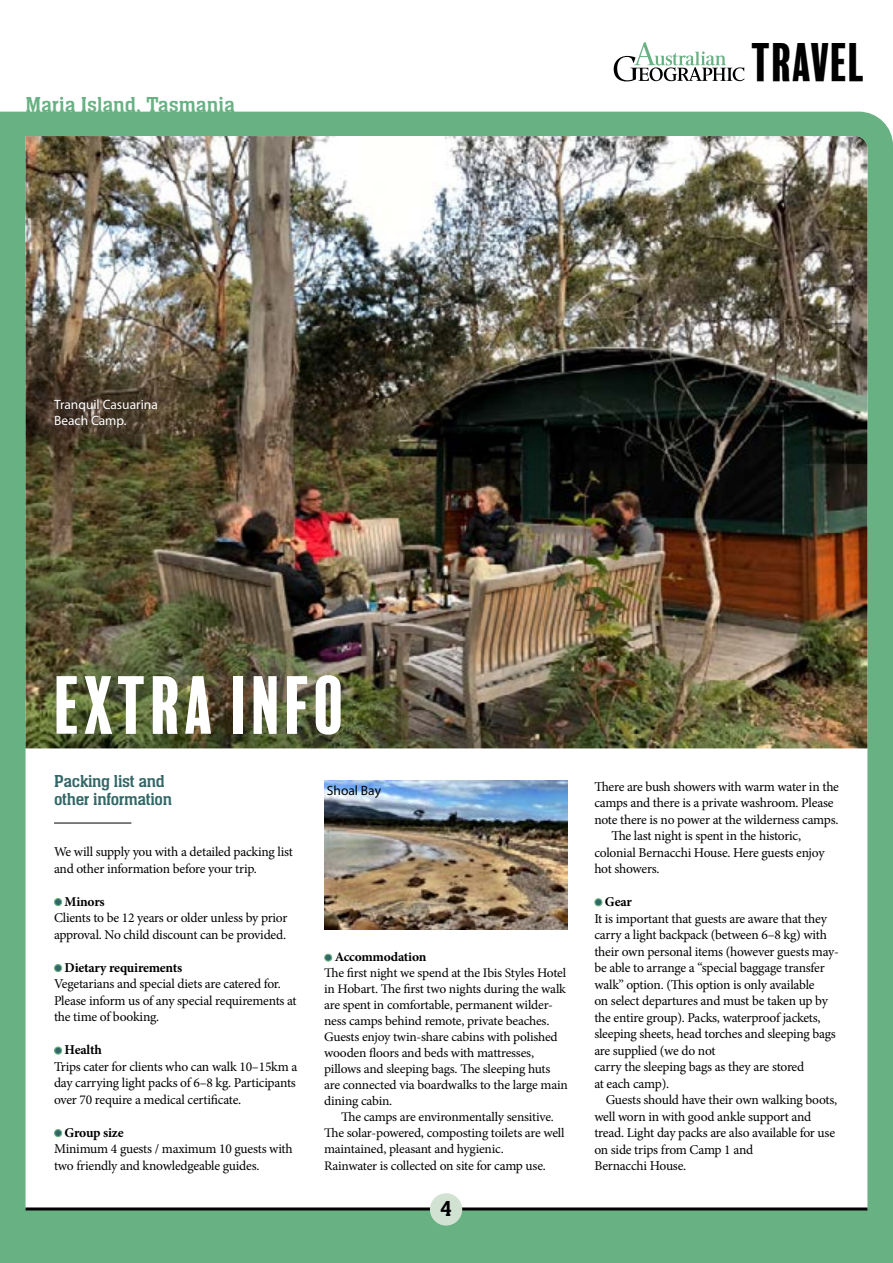
<style>
.page{position:relative;width:893px;height:1263px;background:#fff}
.page>*{position:absolute;margin:0;border:0;box-sizing:border-box;transform-origin:0 0}
.t1{font:75px "Balboa Plus Fill";color:#fff}
.t2{font:49.8px "Balboa Plus Fill";letter-spacing:-.04em;color:#000}
.t3{font:22.5px "Neue Aachen Pro";color:#68b183}
.t4{font:22.5px "Neue Aachen Pro";color:#000}
.t5{font:18px/18px "Neue Aachen Pro";letter-spacing:-.015em;color:#366}
.t6{font:13.5px/16.5px "Minion Pro";letter-spacing:-.015em;color:#000}
.t7{font:700 13.5px "Minion Pro";letter-spacing:-.015em;color:#000}
.t8{font:13.5px/16.2px "Myriad Pro";color:#fff}
.t9{font:13.5px "Myriad Pro";color:#000}
.t10{font:13.05px/16px "Minion Pro";letter-spacing:-.015em;color:#000}
.t11{font:700 13.05px "Minion Pro";letter-spacing:-.015em;color:#000}
.s1{font-size:13.05px}
</style>
<div class="page">
<div style="left:0;top:112px;width:893px;height:1151px;background:#68b183"></div>
<svg style="left:26px;top:748px;width:841px;height:459px"></svg>
<svg style="left:614px;top:42px;width:131px;height:39px"></svg>
<hr style="left:26px;top:1207px;width:841px;height:3px;background:#000">
<div style="left:430px;top:1193px;width:32px;height:32px;background:#d1e2d3;border-radius:50%"></div>
<hr style="left:54px;top:823px;width:77px;height:1px;background:#000">
<div style="left:55px;top:898px;width:7px;height:7px;background:#366;border-radius:50%"></div>
<div style="left:54px;top:898px;width:8px;height:8px;border:1px solid #68b183;border-radius:50%"></div>
<div style="left:55px;top:964px;width:7px;height:7px;background:#366;border-radius:50%"></div>
<div style="left:54px;top:964px;width:8px;height:8px;border:1px solid #68b183;border-radius:50%"></div>
<div style="left:55px;top:1047px;width:7px;height:7px;background:#366;border-radius:50%"></div>
<div style="left:54px;top:1046px;width:8px;height:9px;border:1px solid #68b183;border-radius:50%"></div>
<div style="left:55px;top:1129px;width:7px;height:7px;background:#366;border-radius:50%"></div>
<div style="left:54px;top:1129px;width:8px;height:8px;border:1px solid #68b183;border-radius:50%"></div>
<img style="left:26px;top:136px;width:841px;height:612px">
<div style="left:325px;top:954px;width:7px;height:7px;background:#366;border-radius:50%"></div>
<div style="left:324px;top:954px;width:8px;height:7px;border:1px solid #68b183;border-radius:50%"></div>
<div style="left:595px;top:899px;width:7px;height:7px;background:#366;border-radius:50%"></div>
<div style="left:594px;top:898px;width:8px;height:8px;border:1px solid #68b183;border-radius:50%"></div>
<img style="left:324px;top:781px;width:243px;height:149px">
<h3 class="t3" style="left:26px;top:93px;width:211px">Maria Island, Tasmania</h3>
<h2 class="t2" style="left:751px;top:35px;width:118px">TRAVEL</h2>
<p class="t8" style="left:54px;top:396px;width:105px">Tranquil Casuarina<br>Beach Camp.</p>
<h1 class="t1" style="left:54px;top:663px;width:295px">EXTRA INFO</h1>
<h3 class="t5" style="left:54px;top:772px;width:120px">Packing list and other information</h3>
<p class="t6" style="left:54px;top:844px;width:240px">We will supply you with a detailed packing list and other information before your trip.</p>
<p class="t7" style="left:65px;top:892px;width:42px">Minors</p>
<p class="t6" style="left:54px;top:910px;width:235px">Clients to be 12 years or older unless by prior approval. No child discount can be provided.</p>
<p class="t7" style="left:65px;top:958px;width:119px">Dietary requirements</p>
<p class="t6" style="left:54px;top:976px;width:244px">Vegetarians and special diets are catered for.<br>Please inform us of any special requirements at the time of booking.</p>
<p class="t7" style="left:65px;top:1040px;width:39px">Health</p>
<p class="t6" style="left:54px;top:1058px;width:245px;text-align:justify">Trips cater for clients who can walk 10–15km a day carrying light packs of 6–8 kg. Participants over 70 require a medical certificate.</p>
<p class="t7" style="left:65px;top:1123px;width:60px">Group size</p>
<p class="t6" style="left:54px;top:1141px;width:240px">Minimum 4 guests / maximum 10 guests with two friendly and knowledgeable guides.</p>
<p class="t9" style="left:327px;top:782px;width:56px">Shoal Bay</p>
<p class="t11" style="left:335px;top:948px;width:93px">Accommodation</p>
<p class="t10" style="left:324px;top:965px;width:245px">The first night we spend at the Ibis Styles Hotel in Hobart. The first two nights during the walk are spent in comfortable, permanent wilder&shy;ness camps behind remote, private beaches.<br>Guests enjoy twin-share cabins with polished wooden floors and beds with mattresses, pillows and sleeping bags. The sleeping huts are connected via boardwalks to the large main dining cabin.</p>
<p class="t10" style="left:324px;top:1109px;width:242px;text-indent:17px">The camps are environmentally sensitive.<br>The solar-powered, composting toilets are well maintained, pleasant and hygienic.</p>
<p class="t6" style="left:324px;top:1157px;width:223px"><span class="s1">Rainwater</span> is collected on site for camp use.</p>
<h3 class="t4" style="left:440px;top:1197px;width:13px">4</h3>
<p class="t6" style="left:594px;top:778px;width:246px">There are bush showers with warm water in the</p>
<p class="t6" style="left:594px;top:795px;width:241px">camps and there is a private washroom. Please</p>
<p class="t6" style="left:594px;top:811px;width:246px">note there is no power at the wilderness camps.</p>
<p class="t6" style="left:611px;top:828px;width:191px">The last night is spent in the historic,</p>
<p class="t6" style="left:594px;top:844px;width:232px">colonial Bernacchi House. Here guests enjoy</p>
<p class="t6" style="left:594px;top:861px;width:67px">hot showers.</p>
<p class="t7" style="left:605px;top:892px;width:29px">Gear</p>
<p class="t6" style="left:594px;top:910px;width:246px">It is important that guests are aware that they carry a light backpack (between 6–8 kg) with their own personal items (however guests may&shy;be able to arrange a “special baggage transfer walk” option. (This option is only available<br>on select departures and must be taken up by the entire group). Packs, waterproof jackets, sleeping sheets, head torches and sleeping bags are supplied (we do not<br>carry the sleeping bags as they are stored<br>at each camp).</p>
<p class="t6" style="left:594px;top:1091px;width:244px;text-indent:11px">Guests should have their own walking boots, well worn in with good ankle support and tread. Light day packs are also available for use on side trips from Camp 1 and<br>Bernacchi House.</p>
</div>
